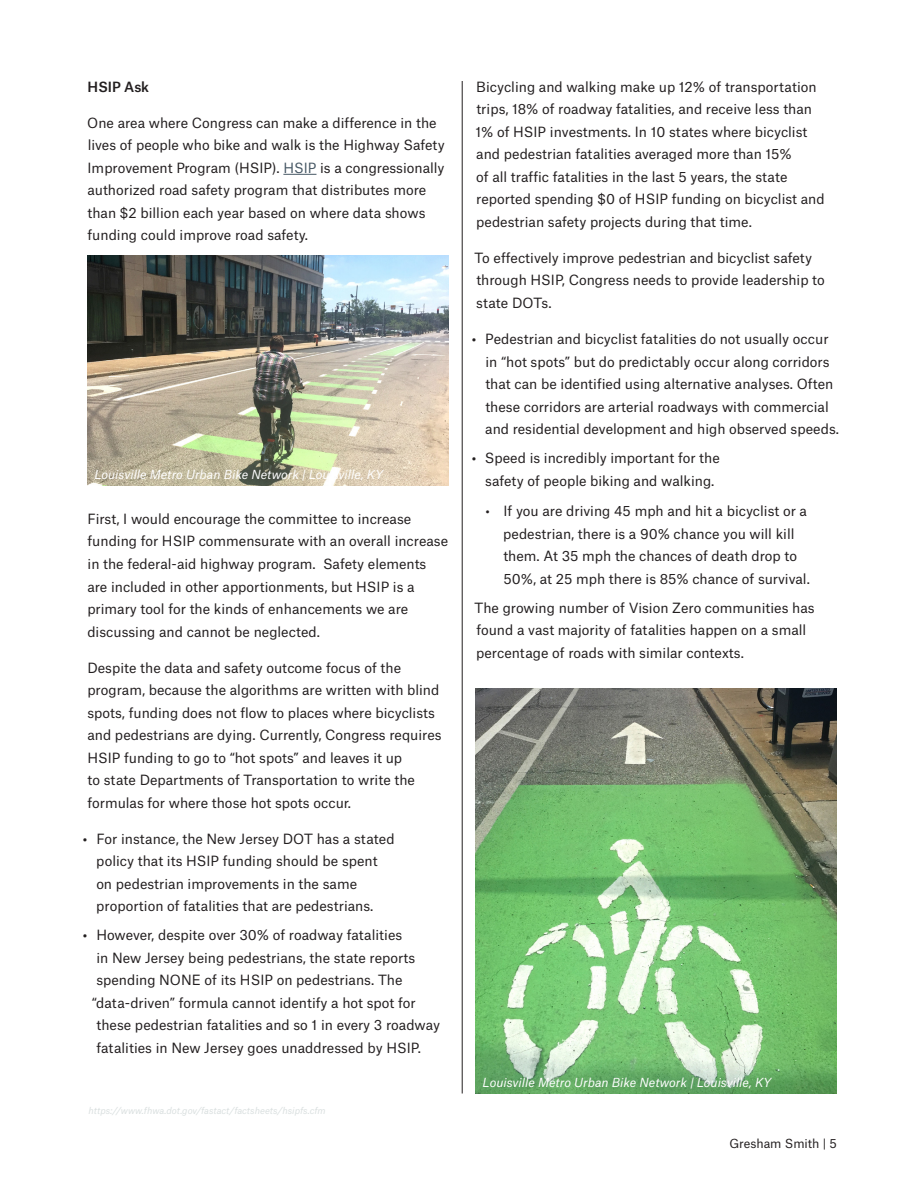
<style>
.page{position:relative;width:918px;height:1188px;background:#fff}
.page>*{position:absolute;margin:0;border:0;box-sizing:border-box;transform-origin:0 0}
.t1{font:13.5px/22.5px "Atlas Grotesk";color:#231f20}
.t2{font:500 13.5px "Atlas Grotesk";color:#231f20}
.t3{font:italic 12px "Atlas Grotesk";color:#fff}
.t4{font:12px "Atlas Grotesk";color:#231f20}
.t5{font:italic 9px "Atlas Grotesk";color:#d9dfdf}
.s1{color:#475865}
.s2{font-weight:500}
</style>
<div class="page">
<hr style="left:462px;top:81px;width:1px;height:1013px;background:#231f20">
<hr style="left:283px;top:174px;width:33px;height:1px;background:#475865">
<img style="left:88px;top:256px;width:361px;height:230px">
<img style="left:476px;top:688px;width:361px;height:406px">
<p class="t2" style="left:88px;top:76px;width:63px">HSIP Ask</p>
<p class="t1" style="left:87px;top:110px;width:359px">One area where Congress can make a difference in the lives of people who bike and walk is the Highway Safety Improvement Program (HSIP). <span class="s1">HSIP</span> is a congressionally authorized road safety program that distributes more than $2 billion each year based on where data shows funding could improve road safety.</p>
<p class="t3" style="left:94px;top:465px;width:290px">Louisville Metro Urban Bike Network | Louisville, KY</p>
<p class="t1" style="left:87px;top:506px;width:362px">First, I would encourage the committee to increase funding for HSIP commensurate with an overall increase in the federal-aid highway program. Safety elements are included in other apportionments, but HSIP is a primary tool for the kinds of enhancements we are discussing and cannot be neglected.</p>
<p class="t1" style="left:87px;top:655px;width:356px">Despite the data and safety outcome focus of the program, because the algorithms are written with blind spots, funding does not flow to places where bicyclists and pedestrians are dying. Currently, Congress requires HSIP funding to go to “hot spots” and leaves it up<br>to state Departments of Transportation to write the formulas for where those hot spots occur.</p>
<p class="t1" style="left:96px;top:826px;width:300px;text-indent:-13px"><span class="s2">•</span> For instance, the New Jersey DOT has a stated policy that its HSIP funding should be spent on pedestrian improvements in the same proportion of fatalities that are pedestrians.</p>
<p class="t1" style="left:83px;top:922px;width:321px"><span class="s2">•</span> However, despite over 30% of roadway fatalities</p>
<p class="t1" style="left:97px;top:945px;width:320px">in New Jersey being pedestrians, the state reports</p>
<p class="t1" style="left:96px;top:967px;width:308px">spending NONE of its HSIP on pedestrians. The</p>
<p class="t1" style="left:92px;top:990px;width:326px">“data-driven” formula cannot identify a hot spot for</p>
<p class="t1" style="left:96px;top:1013px;width:345px">these pedestrian fatalities and so 1 in every 3 roadway</p>
<p class="t1" style="left:97px;top:1035px;width:326px">fatalities in New Jersey goes unaddressed by HSIP.</p>
<p class="t5" style="left:89px;top:1104px;width:239px">https://www.fhwa.dot.gov/fastact/factsheets/hsipfs.cfm</p>
<p class="t1" style="left:476px;top:74px;width:351px">Bicycling and walking make up 12% of transportation trips, 18% of roadway fatalities, and receive less than 1% of HSIP investments. In 10 states where bicyclist and pedestrian fatalities averaged more than 15%<br>of all traffic fatalities in the last 5 years, the state reported spending $0 of HSIP funding on bicyclist and pedestrian safety projects during that time.</p>
<p class="t1" style="left:475px;top:245px;width:352px">To effectively improve pedestrian and bicyclist safety through HSIP, Congress needs to provide leadership to state DOTs.</p>
<p class="t1" style="left:485px;top:326px;width:355px;text-indent:-13px"><span class="s2">•</span> Pedestrian and bicyclist fatalities do not usually occur in “hot spots” but do predictably occur along corridors that can be identified using alternative analyses. Often these corridors are arterial roadways with commercial and residential development and high observed speeds.</p>
<p class="t1" style="left:485px;top:445px;width:236px;text-indent:-13px"><span class="s2">•</span> Speed is incredibly important for the safety of people biking and walking.</p>
<p class="t1" style="left:503px;top:498px;width:308px;text-indent:-18px">• If you are driving 45 mph and hit a bicyclist or a pedestrian, there is a 90% chance you will kill them. At 35 mph the chances of death drop to 50%, at 25 mph there is 85% chance of survival.</p>
<p class="t1" style="left:475px;top:595px;width:342px">The growing number of Vision Zero communities has found a vast majority of fatalities happen on a small percentage of roads with similar contexts.</p>
<p class="t3" style="left:483px;top:1072px;width:290px">Louisville Metro Urban Bike Network | Louisville, KY</p>
<p class="t4" style="left:729px;top:1133px;width:109px">Gresham Smith | 5</p>
</div>
